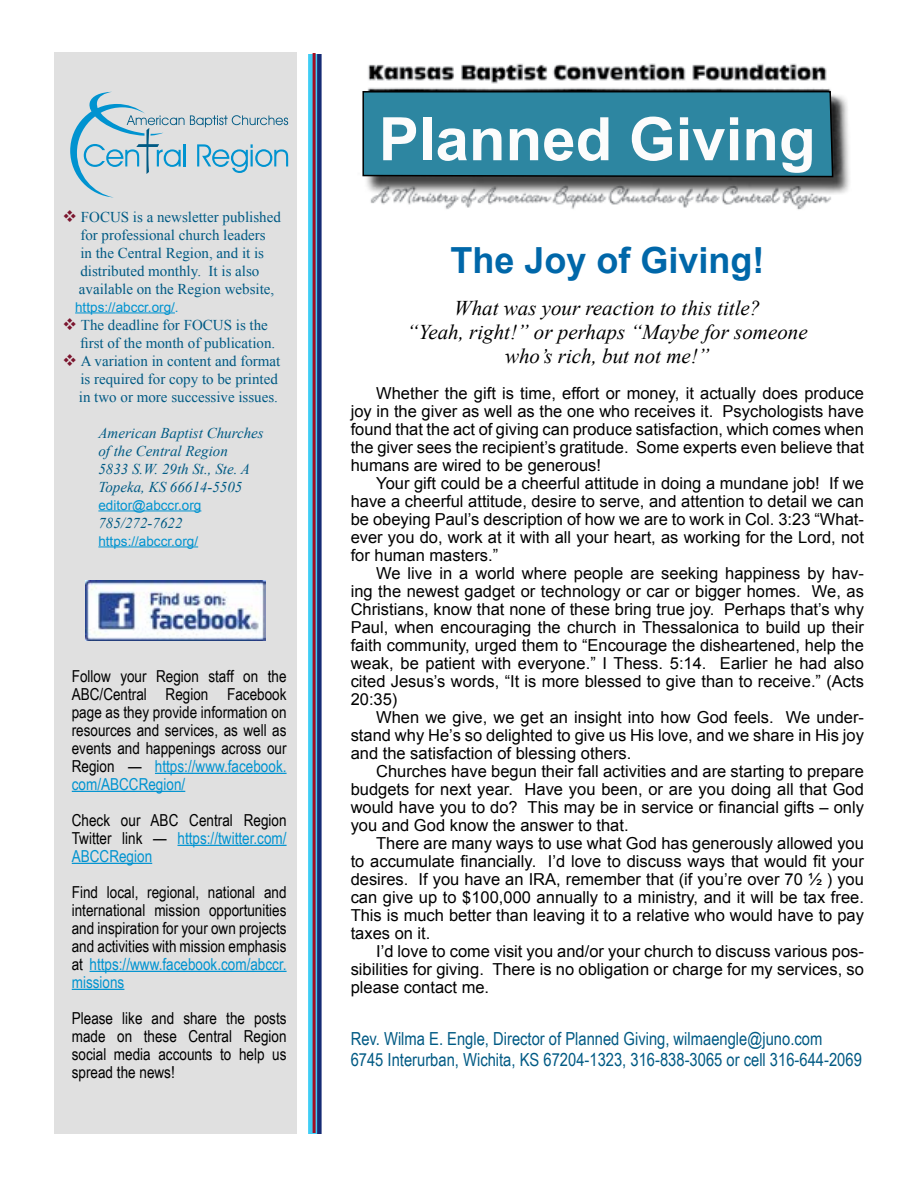
<style>
.page{position:relative;width:918px;height:1188px;background:#fff}
.page>*{position:absolute;margin:0;border:0;box-sizing:border-box;transform-origin:0 0}
.t1{font:700 60px "Arial";color:#fcfcfc}
.t2{font:700 36px "Arial";color:#0067a9}
.t3{font:italic 21px/24px "Times New Roman";color:#000;text-align:center}
.t4{font:18px/21px "Arial Narrow";color:#005a84}
.t5{font:16.5px/18px "Arial";color:#000;text-align:justify}
.t6{font:16.5px/18px "Arial Narrow";color:#000;text-align:justify}
.t7{font:15px/18px "Times New Roman";color:#005a84}
.t8{font:italic 15px/18px "Times New Roman";color:#005a84}
.t9{font:13.5px "Arial";color:#0093d0}
.s1{color:#7b152e}
.s2{color:#0093d0}
</style>
<div class="page">
<div style="left:54px;top:53px;width:243px;height:1081px;background:#e0e0e0"></div>
<svg style="left:308px;top:54px;width:9px;height:1080px;background:#49c1e7"></svg>
<hr style="left:75px;top:312px;width:100px;height:1px;background:#0093d0">
<hr style="left:98px;top:510px;width:103px;height:1px;background:#0093d0">
<hr style="left:98px;top:546px;width:100px;height:1px;background:#0093d0">
<div style="left:317px;top:54px;width:5px;height:1080px;background:#162b75"></div>
<svg style="left:70px;top:92px;width:218px;height:105px"></svg>
<img style="left:86px;top:580px;width:180px;height:61px">
<hr style="left:313px;top:53px;width:3px;height:1080px;background:#a50a1e">
<hr style="left:155px;top:773px;width:132px;height:1px;background:#0093d0">
<hr style="left:72px;top:791px;width:113px;height:1px;background:#0093d0">
<hr style="left:178px;top:845px;width:109px;height:1px;background:#0093d0">
<hr style="left:72px;top:863px;width:80px;height:1px;background:#0093d0">
<hr style="left:90px;top:971px;width:197px;height:1px;background:#0093d0">
<hr style="left:72px;top:989px;width:52px;height:1px;background:#0093d0">
<img style="left:367px;top:63px;width:464px;height:147px">
<div style="left:365px;top:93px;width:487px;height:102px;background:#000;opacity:.75"></div>
<svg style="left:362px;top:90px;width:472px;height:88px;background:#2b7e98"></svg>
<p class="t7" style="left:79px;top:207px;width:203px;text-indent:-17px"><span class="s1">❖</span> FOCUS is a newsletter published for professional church leaders<br>in the Central Region, and it is distributed monthly. It is also available on the Region website,</p>
<p class="t9" style="left:75px;top:298px;width:105px">https://abccr.org/.</p>
<p class="t7" style="left:80px;top:315px;width:196px;text-indent:-18px"><span class="s1">❖</span> The deadline for FOCUS is the first of the month of publication.</p>
<p class="t7" style="left:79px;top:351px;width:203px;text-indent:-17px"><span class="s1">❖</span> A variation in content and format is required for copy to be printed in two or more successive issues.</p>
<p class="t8" style="left:98px;top:423px;width:167px">American Baptist Churches of the Central Region<br>5833 S.W. 29th St., Ste. A<br>Topeka, KS 66614-5505</p>
<p class="t9" style="left:98px;top:496px;width:105px">editor@abccr.org</p>
<p class="t8" style="left:98px;top:513px;width:86px">785/272-7622</p>
<p class="t9" style="left:98px;top:532px;width:101px">https://abccr.org/</p>
<p class="t6" style="left:72px;top:666px;width:216px">Follow your Region staff on the ABC/Central Region Facebook page as they provide information on resources and services, as well as events and happenings across our Region — <span class="s2">https://www.facebook. com/ABCCRegion/</span></p>
<p class="t6" style="left:72px;top:810px;width:216px">Check our ABC Central Region Twitter link — <span class="s2">https://twitter.com/ ABCCRegion</span></p>
<p class="t6" style="left:72px;top:882px;width:216px">Find local, regional, national and international mission opportunities and inspiration for your own projects and activities with mission emphasis at <span class="s2">https://www.facebook.com/abccr. missions</span></p>
<p class="t6" style="left:72px;top:1008px;width:216px">Please like and share the posts made on these Central Region social media accounts to help us spread the news!</p>
<h1 class="t1" style="left:379px;top:99px;width:438px">Planned Giving</h1>
<h2 class="t2" style="left:450px;top:236px;width:316px">The Joy of Giving!</h2>
<p class="t3" style="left:407px;top:295px;width:402px">What was your reaction to this title?<br>“Yeah, right!” or perhaps “Maybe for someone who’s rich, but not me!”</p>
<p class="t5" style="left:351px;top:384px;width:515px;text-indent:25px">Whether the gift is time, effort or money, it actually does produce joy in the giver as well as the one who receives it. Psychologists have found that the act of giving can produce satisfaction, which comes when the giver sees the recipient’s gratitude. Some experts even believe that humans are wired to be generous!</p>
<p class="t5" style="left:351px;top:474px;width:515px;text-indent:25px">Your gift could be a cheerful attitude in doing a mundane job! If we have a cheerful attitude, desire to serve, and attention to detail we can be obeying Paul’s description of how we are to work in Col. 3:23 “What&shy;ever you do, work at it with all your heart, as working for the Lord, not for human masters.”</p>
<p class="t5" style="left:351px;top:564px;width:515px;text-indent:25px">We live in a world where people are seeking happiness by hav&shy;ing the newest gadget or technology or car or bigger homes. We, as Christians, know that none of these bring true joy. Perhaps that’s why Paul, when encouraging the church in Thessalonica to build up their faith community, urged them to “Encourage the disheartened, help the weak, be patient with everyone.” I Thess. 5:14. Earlier he had also cited Jesus’s words, “It is more blessed to give than to receive.” (Acts 20:35)</p>
<p class="t5" style="left:351px;top:708px;width:515px;text-indent:25px">When we give, we get an insight into how God feels. We under&shy;stand why He’s so delighted to give us His love, and we share in His joy and the satisfaction of blessing others.</p>
<p class="t5" style="left:351px;top:762px;width:515px;text-indent:25px">Churches have begun their fall activities and are starting to prepare budgets for next year. Have you been, or are you doing all that God would have you to do? This may be in service or financial gifts – only you and God know the answer to that.</p>
<p class="t5" style="left:351px;top:834px;width:515px;text-indent:25px">There are many ways to use what God has generously allowed you to accumulate financially. I’d love to discuss ways that would fit your desires. If you have an IRA, remember that (if you’re over 70 ½ ) you can give up to $100,000 annually to a ministry, and it will be tax free.<br>This is much better than leaving it to a relative who would have to pay taxes on it.</p>
<p class="t5" style="left:351px;top:942px;width:515px;text-indent:25px">I’d love to come visit you and/or your church to discuss various pos&shy;sibilities for giving. There is no obligation or charge for my services, so please contact me.</p>
<p class="t4" style="left:351px;top:1027px;width:513px">Rev. Wilma E. Engle, Director of Planned Giving, wilmaengle@juno.com<br>6745 Interurban, Wichita, KS 67204-1323, 316-838-3065 or cell 316-644-2069</p>
</div>
